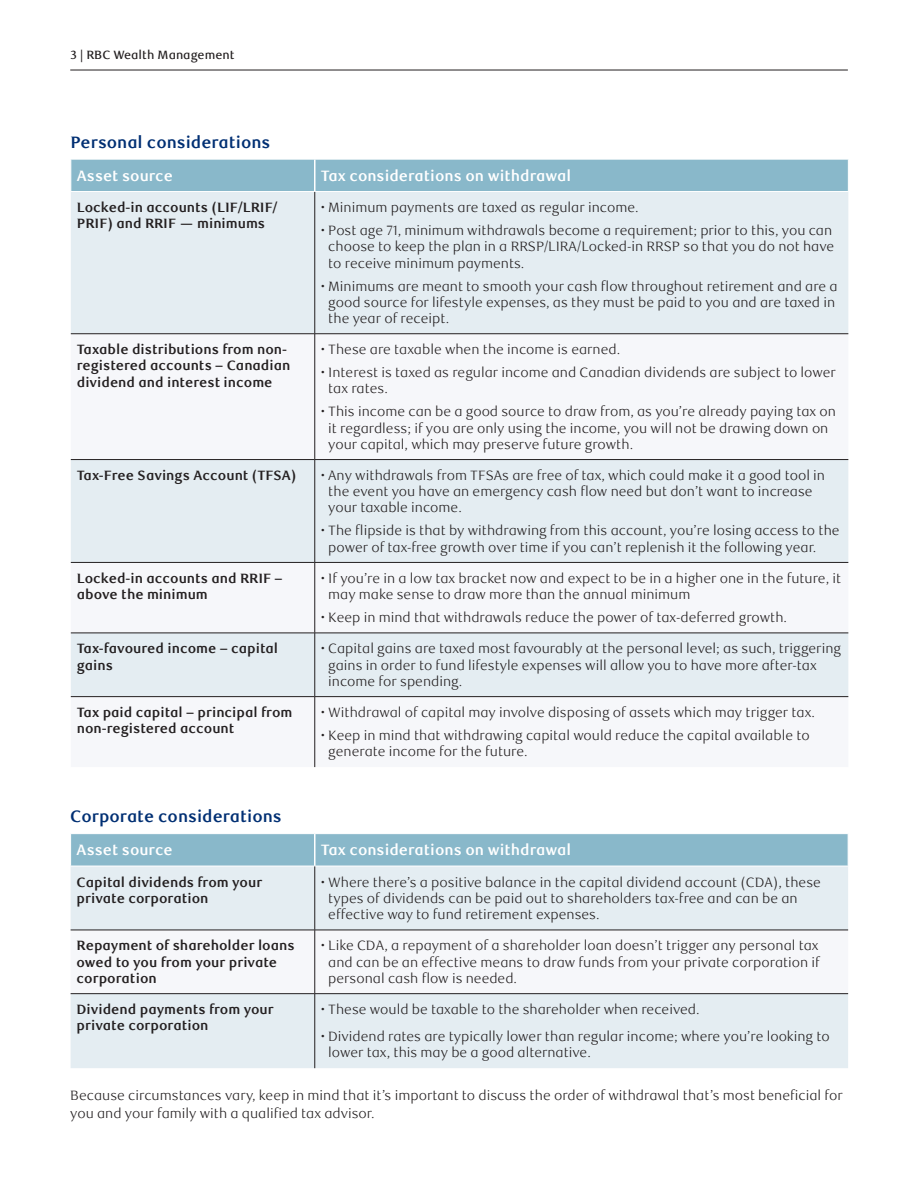
<style>
.page{position:relative;width:918px;height:1188px;background:#fff}
.page>*{position:absolute;margin:0;border:0;box-sizing:border-box;transform-origin:0 0}
._4-Text_Headline{font:700 16.5px "RBC Text";color:#002f73}
._3-Intro_Text{font:700 15px "RBC Text";color:#fff}
._3-Intro_Text-2{font:300 13.5px/16.2px "RBC Text";color:#231f20}
._3-Intro_Text-3{font:700 13.5px/16.2px "RBC Text";color:#231f20}
._5-Body_Copy{font:300 13.5px/18px "RBC Text";color:#231f20}
.t1{font:500 12px "RBC Text";color:#231f20}
</style>
<div class="page">
<hr style="left:70px;top:70px;width:778px;height:1px;background:#231f20">
<div style="left:71px;top:160px;width:777px;height:31px;background:#89b8ca"></div>
<div style="left:71px;top:192px;width:777px;height:141px;background:#e4edf2"></div>
<svg style="left:71px;top:334px;width:777px;height:433px;fill:#f6f7fa"></svg>
<hr style="left:315px;top:192px;width:1px;height:142px;background:#231f20">
<hr style="left:71px;top:333px;width:244px;height:1px;background:#231f20">
<hr style="left:315px;top:333px;width:533px;height:1px;background:#231f20">
<hr style="left:315px;top:334px;width:1px;height:125px;background:#231f20">
<hr style="left:71px;top:459px;width:244px;height:1px;background:#231f20">
<hr style="left:315px;top:459px;width:533px;height:1px;background:#231f20">
<hr style="left:315px;top:460px;width:1px;height:102px;background:#231f20">
<hr style="left:71px;top:562px;width:244px;height:1px;background:#231f20">
<hr style="left:315px;top:562px;width:533px;height:1px;background:#231f20">
<hr style="left:315px;top:563px;width:1px;height:70px;background:#231f20">
<hr style="left:71px;top:633px;width:244px;height:1px;background:#231f20">
<hr style="left:315px;top:633px;width:533px;height:1px;background:#231f20">
<hr style="left:315px;top:633px;width:1px;height:63px;background:#231f20">
<hr style="left:71px;top:696px;width:244px;height:1px;background:#231f20">
<hr style="left:315px;top:696px;width:533px;height:1px;background:#231f20">
<hr style="left:315px;top:697px;width:1px;height:70px;background:#231f20">
<hr style="left:314px;top:160px;width:2px;height:31px;background:#fff">
<div style="left:71px;top:834px;width:777px;height:32px;background:#89b8ca"></div>
<div style="left:71px;top:867px;width:777px;height:201px;background:#e4edf2"></div>
<div style="left:71px;top:931px;width:777px;height:62px;background:#f6f7fa"></div>
<hr style="left:315px;top:866px;width:1px;height:64px;background:#231f20">
<hr style="left:71px;top:930px;width:244px;height:1px;background:#231f20">
<hr style="left:315px;top:930px;width:533px;height:1px;background:#231f20">
<hr style="left:315px;top:930px;width:1px;height:63px;background:#231f20">
<hr style="left:71px;top:993px;width:244px;height:1px;background:#231f20">
<hr style="left:315px;top:993px;width:533px;height:1px;background:#231f20">
<hr style="left:315px;top:994px;width:1px;height:74px;background:#231f20">
<hr style="left:314px;top:834px;width:2px;height:32px;background:#fff">
<p class="t1" style="left:71px;top:47px;width:165px">3 | RBC Wealth Management</p>
<h2 class="_4-Text_Headline" style="left:70px;top:132px;width:202px">Personal considerations</h2>
<p class="_3-Intro_Text" style="left:77px;top:167px;width:98px">Asset source</p>
<p class="_3-Intro_Text" style="left:321px;top:167px;width:252px">Tax considerations on withdrawal</p>
<p class="_3-Intro_Text-3" style="left:77px;top:200px;width:202px">Locked-in accounts (LIF/LRIF/<br>PRIF) and RRIF — minimums</p>
<p class="_3-Intro_Text-2" style="left:321px;top:200px;width:319px">• Minimum payments are taxed as regular income.</p>
<p class="_3-Intro_Text-2" style="left:328px;top:223px;width:508px;text-indent:-8px">• Post age 71, minimum withdrawals become a requirement; prior to this, you can choose to keep the plan in a RRSP/LIRA/Locked-in RRSP so that you do not have to receive minimum payments.</p>
<p class="_3-Intro_Text-2" style="left:328px;top:278px;width:511px;text-indent:-8px">• Minimums are meant to smooth your cash flow throughout retirement and are a good source for lifestyle expenses, as they must be paid to you and are taxed in the year of receipt.</p>
<p class="_3-Intro_Text-3" style="left:77px;top:342px;width:215px">Taxable distributions from non&shy;registered accounts – Canadian dividend and interest income</p>
<p class="_3-Intro_Text-2" style="left:321px;top:342px;width:301px">• These are taxable when the income is earned.</p>
<p class="_3-Intro_Text-2" style="left:328px;top:365px;width:509px;text-indent:-8px">• Interest is taxed as regular income and Canadian dividends are subject to lower tax rates.</p>
<p class="_3-Intro_Text-2" style="left:328px;top:404px;width:509px;text-indent:-8px">• This income can be a good source to draw from, as you’re already paying tax on it regardless; if you are only using the income, you will not be drawing down on your capital, which may preserve future growth.</p>
<p class="_3-Intro_Text-3" style="left:77px;top:468px;width:221px">Tax-Free Savings Account (TFSA)</p>
<p class="_3-Intro_Text-2" style="left:328px;top:468px;width:498px;text-indent:-8px">• Any withdrawals from TFSAs are free of tax, which could make it a good tool in the event you have an emergency cash flow need but don’t want to increase your taxable income.</p>
<p class="_3-Intro_Text-2" style="left:328px;top:523px;width:513px;text-indent:-8px">• The flipside is that by withdrawing from this account, you’re losing access to the power of tax-free growth over time if you can’t replenish it the following year.</p>
<p class="_3-Intro_Text-3" style="left:77px;top:571px;width:207px">Locked-in accounts and RRIF – above the minimum</p>
<p class="_3-Intro_Text-2" style="left:328px;top:571px;width:514px;text-indent:-8px">• If you’re in a low tax bracket now and expect to be in a higher one in the future, it may make sense to draw more than the annual minimum</p>
<p class="_3-Intro_Text-2" style="left:321px;top:610px;width:468px">• Keep in mind that withdrawals reduce the power of tax-deferred growth.</p>
<p class="_3-Intro_Text-3" style="left:77px;top:641px;width:203px">Tax-favoured income – capital gains</p>
<p class="_3-Intro_Text-2" style="left:328px;top:641px;width:514px;text-indent:-8px">• Capital gains are taxed most favourably at the personal level; as such, triggering gains in order to fund lifestyle expenses will allow you to have more after-tax income for spending.</p>
<p class="_3-Intro_Text-3" style="left:77px;top:705px;width:217px">Tax paid capital – principal from non-registered account</p>
<p class="_3-Intro_Text-2" style="left:321px;top:705px;width:496px">• Withdrawal of capital may involve disposing of assets which may trigger tax.</p>
<p class="_3-Intro_Text-2" style="left:328px;top:728px;width:483px;text-indent:-8px">• Keep in mind that withdrawing capital would reduce the capital available to generate income for the future.</p>
<h2 class="_4-Text_Headline" style="left:70px;top:807px;width:213px">Corporate considerations</h2>
<p class="_3-Intro_Text" style="left:77px;top:841px;width:98px">Asset source</p>
<p class="_3-Intro_Text" style="left:321px;top:841px;width:252px">Tax considerations on withdrawal</p>
<p class="_3-Intro_Text-3" style="left:77px;top:874px;width:187px">Capital dividends from your private corporation</p>
<p class="_3-Intro_Text-2" style="left:328px;top:874px;width:494px;text-indent:-8px">• Where there’s a positive balance in the capital dividend account (CDA), these types of dividends can be paid out to shareholders tax-free and can be an effective way to fund retirement expenses.</p>
<p class="_3-Intro_Text-3" style="left:77px;top:938px;width:220px">Repayment of shareholder loans owed to you from your private corporation</p>
<p class="_3-Intro_Text-2" style="left:328px;top:938px;width:493px;text-align:justify;text-indent:-8px">• Like CDA, a repayment of a shareholder loan doesn’t trigger any personal tax and can be an effective means to draw funds from your private corporation if personal cash flow is needed.</p>
<p class="_3-Intro_Text-3" style="left:77px;top:1002px;width:199px">Dividend payments from your private corporation</p>
<p class="_3-Intro_Text-2" style="left:321px;top:1002px;width:380px">• These would be taxable to the shareholder when received.</p>
<p class="_3-Intro_Text-2" style="left:328px;top:1029px;width:503px;text-indent:-8px">• Dividend rates are typically lower than regular income; where you’re looking to lower tax, this may be a good alternative.</p>
<p class="_5-Body_Copy" style="left:70px;top:1086px;width:774px">Because circumstances vary, keep in mind that it’s important to discuss the order of withdrawal that’s most beneficial for you and your family with a qualified tax advisor.</p>
</div>
